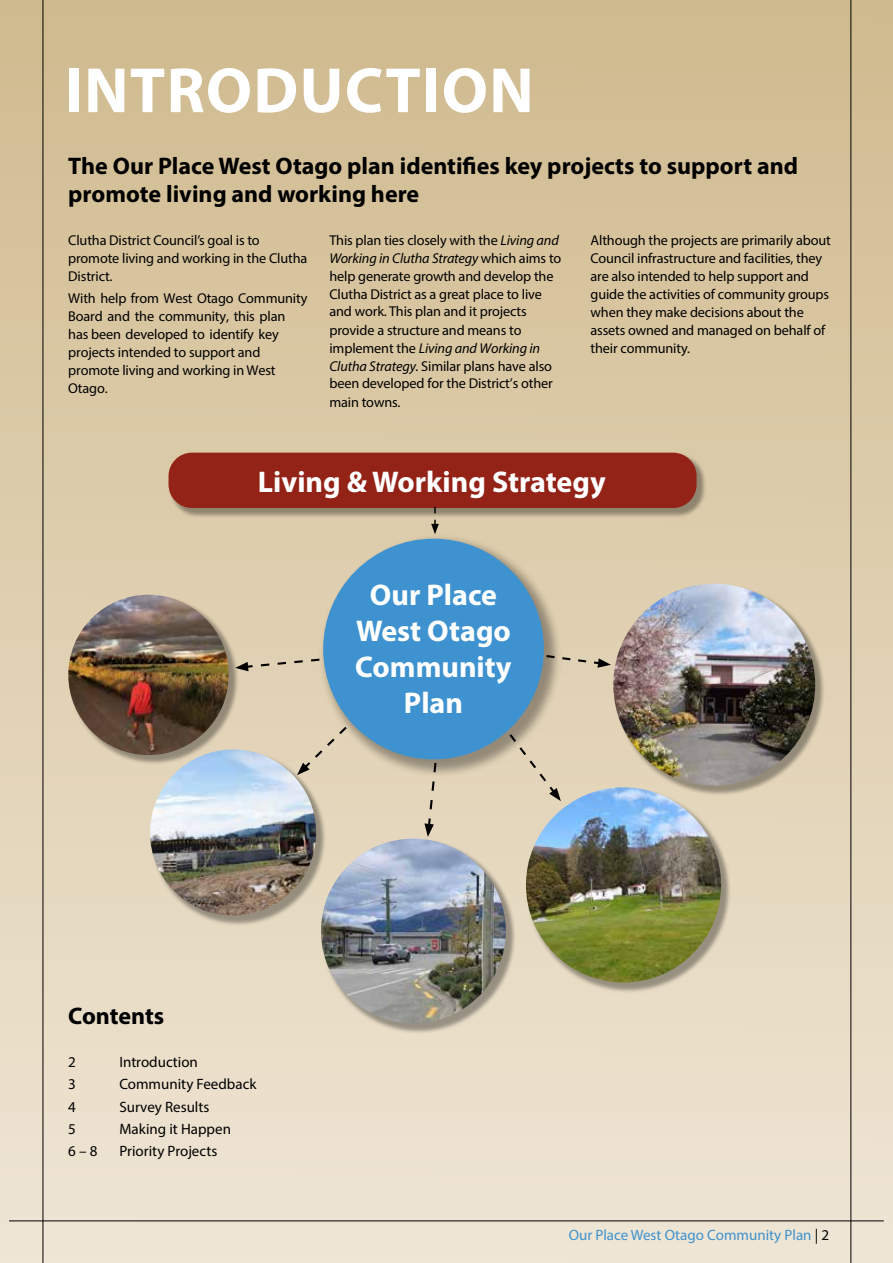
<style>
.page{position:relative;width:893px;height:1263px;background:#fff}
.page>*{position:absolute;margin:0;border:0;box-sizing:border-box;transform-origin:0 0}
.t1{font:700 64.5px "Myriad Pro";letter-spacing:.02em;color:#fff}
.t2{font:700 30px/36px "Myriad Pro";color:#fff;text-align:center}
.t3{font:700 24px/28.8px "Myriad Pro";color:#000}
.t4{font:15px "Myriad Pro";color:#000}
.t5{font:15px "Myriad Pro";color:#3e92cf}
.t6{font:14.25px/18px "Myriad Pro";letter-spacing:-.01em;color:#000}
.s1{font-style:italic}
.s2{color:#000}
</style>
<div class="page">
<div style="left:0;top:0;width:893px;height:1263px;background:linear-gradient(to bottom,#cfba8e,#efe5d5)"></div>
<svg style="left:892px;top:0;width:1px;height:1263px"></svg>
<hr style="left:43px;top:0;width:1px;height:1263px;background:#000">
<hr style="left:9px;top:1220px;width:875px;height:1px;background:#000">
<hr style="left:850px;top:0;width:1px;height:1263px;background:#000">
<div style="left:614px;top:584px;width:212px;height:212px;background:#000;opacity:.35"></div>
<img style="left:613px;top:584px;width:202px;height:202px;border-radius:101px">
<div style="left:526px;top:788px;width:206px;height:205px;background:#000;opacity:.35"></div>
<img style="left:526px;top:787px;width:195px;height:195px;border-radius:98px">
<div style="left:150px;top:750px;width:176px;height:176px;background:#000;opacity:.35"></div>
<img style="left:150px;top:749px;width:166px;height:166px;border-radius:83px">
<div style="left:69px;top:595px;width:170px;height:171px;background:#000;opacity:.35"></div>
<img style="left:68px;top:595px;width:161px;height:160px;border-radius:80px">
<div style="left:321px;top:839px;width:195px;height:195px;background:#000;opacity:.35"></div>
<img style="left:321px;top:839px;width:185px;height:184px;border-radius:92px">
<svg style="left:507px;top:778px;width:54px;height:23px"></svg>
<svg style="left:424px;top:778px;width:14px;height:59px"></svg>
<svg style="left:297px;top:724px;width:21px;height:51px"></svg>
<svg style="left:235px;top:657px;width:83px;height:14px"></svg>
<div style="left:169px;top:453px;width:538px;height:65px;background:#000;opacity:.35"></div>
<div style="left:169px;top:453px;width:528px;height:55px;background:#932217;border-radius:23px"></div>
<svg style="left:431px;top:507px;width:8px;height:27px"></svg>
<svg style="left:563px;top:654px;width:48px;height:14px"></svg>
<div style="left:318px;top:534px;width:245px;height:244px;background:#000;opacity:.35"></div>
<div style="left:323px;top:539px;width:221px;height:220px;background:#3e92cf;border-radius:50%"></div>
<h1 class="t1" style="left:64px;top:48px;width:471px">INTRODUCTION</h1>
<h3 class="t3" style="left:68px;top:150px;width:731px">The Our Place West Otago plan identifies key projects to support and promote living and working here</h3>
<p class="t6" style="left:68px;top:231px;width:241px">Clutha District Council’s goal is to promote living and working in the Clutha<br>District.</p>
<p class="t6" style="left:68px;top:289px;width:241px">With help from West Otago Community<br>Board and the community, this plan has been developed to identify key projects intended to support and promote living and working in West<br>Otago.</p>
<p class="t6" style="left:329px;top:231px;width:233px">This plan ties closely with the <span class="s1">Living and Working in Clutha Strategy</span> which aims to help generate growth and develop the Clutha District as a great place to live and work. This plan and it projects provide a structure and means to implement the <span class="s1">Living and Working in Clutha Strategy.</span> Similar plans have also been developed for the District’s other main towns.</p>
<p class="t6" style="left:591px;top:231px;width:242px">Although the projects are primarily about Council infrastructure and facilities, they are also intended to help support and guide the activities of community groups when they make decisions about the assets owned and managed on behalf of their community.</p>
<h2 class="t2" style="left:258px;top:462px;width:349px">Living &amp; Working Strategy</h2>
<h2 class="t2" style="left:355px;top:576px;width:158px">Our Place<br>West Otago<br>Community<br>Plan</h2>
<h3 class="t3" style="left:68px;top:1000px;width:98px">Contents</h3>
<p class="t4" style="left:68px;top:1053px;width:9px">2</p>
<p class="t4" style="left:119px;top:1053px;width:80px">Introduction</p>
<p class="t4" style="left:68px;top:1075px;width:9px">3</p>
<p class="t4" style="left:119px;top:1075px;width:139px">Community Feedback</p>
<p class="t4" style="left:68px;top:1097px;width:9px">4</p>
<p class="t4" style="left:119px;top:1097px;width:92px">Survey Results</p>
<p class="t4" style="left:68px;top:1120px;width:9px">5</p>
<p class="t4" style="left:119px;top:1120px;width:113px">Making it Happen</p>
<p class="t4" style="left:68px;top:1142px;width:31px">6 – 8</p>
<p class="t4" style="left:119px;top:1142px;width:99px">Priority Projects</p>
<p class="t5" style="left:569px;top:1226px;width:262px">Our Place West Otago Community Plan <span class="s2">| 2</span></p>
</div>
